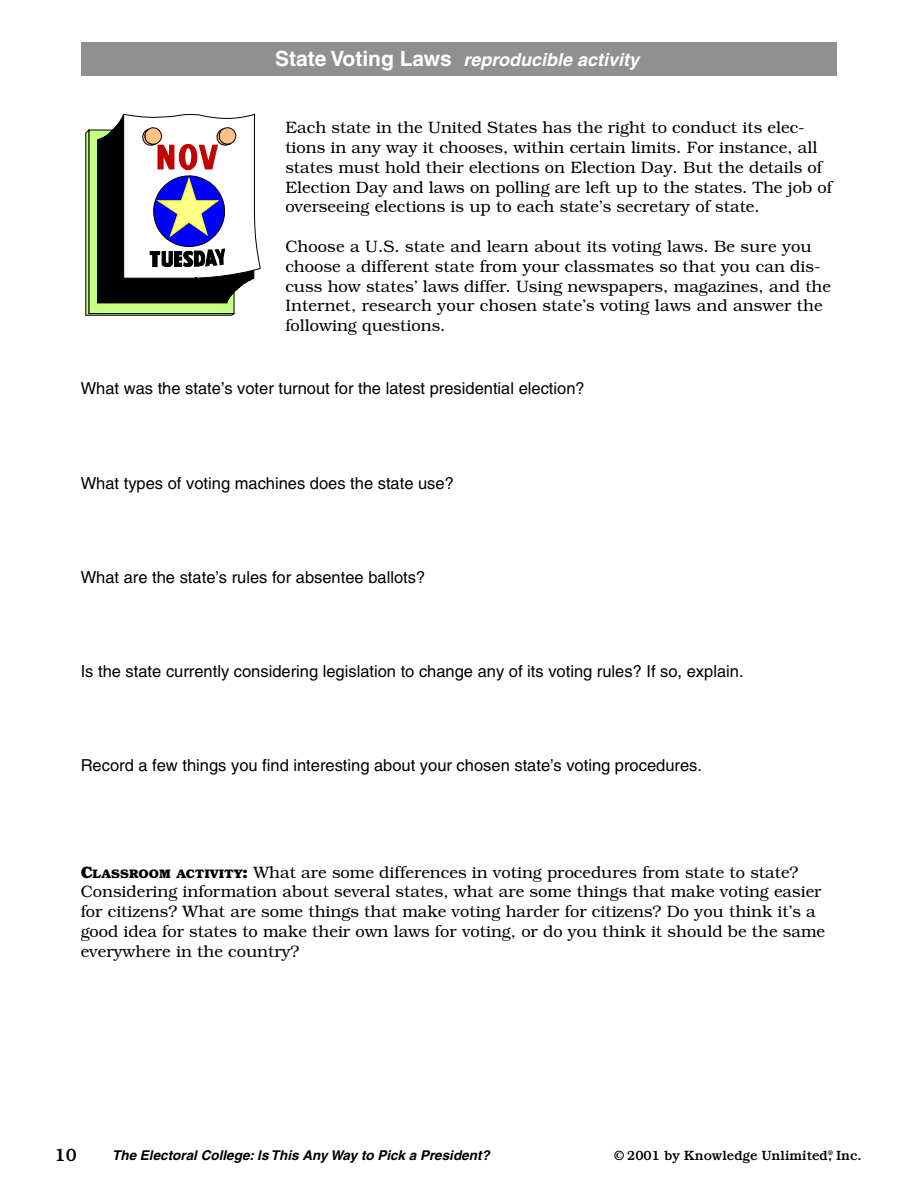
<style>
.page{position:relative;width:918px;height:1188px;background:#fff}
.page>*{position:absolute;margin:0;border:0;box-sizing:border-box;transform-origin:0 0}
.t1{font:italic 700 18px "Helvetica";color:#fff}
.t2{font:500 18px "Bookman";color:#000}
.t3{font:300 16.5px/19.8px "Bookman";color:#000}
.t4{font:16.5px "Helvetica";color:#000}
.t5{font:italic 700 13.5px "Helvetica";color:#000}
.t6{font:500 13.5px "Bookman";color:#000}
.s1{font-style:normal;font-size:21px}
.s2{font-weight:700}
.s3{font-weight:700;font-size:12.3px}
</style>
<div class="page">
<div style="left:81px;top:42px;width:756px;height:34px;background:#909090"></div>
<svg style="left:85px;top:113px;width:176px;height:203px"></svg>
<div style="left:185px;top:148px;width:6px;height:17px;background:#fff;border-radius:50%"></div>
<p class="t1" style="left:275px;top:53px;width:366px"><span class="s1">State Voting Laws</span> reproducible activity</p>
<p class="t3" style="left:285px;top:119px;width:548px">Each state in the United States has the right to conduct its elec&shy;tions in any way it chooses, within certain limits. For instance, all states must hold their elections on Election Day. But the details of Election Day and laws on polling are left up to the states. The job of overseeing elections is up to each state’s secretary of state.</p>
<p class="t3" style="left:285px;top:238px;width:547px">Choose a U.S. state and learn about its voting laws. Be sure you choose a different state from your classmates so that you can dis&shy;cuss how states’ laws differ. Using newspapers, magazines, and the Internet, research your chosen state’s voting laws and answer the following questions.</p>
<p class="t4" style="left:81px;top:383px;width:505px">What was the state’s voter turnout for the latest presidential election?</p>
<p class="t4" style="left:81px;top:477px;width:375px">What types of voting machines does the state use?</p>
<p class="t4" style="left:81px;top:571px;width:346px">What are the state’s rules for absentee ballots?</p>
<p class="t4" style="left:81px;top:665px;width:664px">Is the state currently considering legislation to change any of its voting rules? If so, explain.</p>
<p class="t4" style="left:81px;top:759px;width:623px">Record a few things you find interesting about your chosen state’s voting procedures.</p>
<p class="t3" style="left:81px;top:863px;width:746px"><span class="s2">C</span><span class="s3">LASSROOM ACTIVITY</span><span class="s2">:</span> What are some differences in voting procedures from state to state?<br>Considering information about several states, what are some things that make voting easier for citizens? What are some things that make voting harder for citizens? Do you think it’s a good idea for states to make their own laws for voting, or do you think it should be the same everywhere in the country?</p>
<p class="t2" style="left:55px;top:1148px;width:24px">10</p>
<p class="t5" style="left:112px;top:1150px;width:379px">The Electoral College: Is This Any Way to Pick a President?</p>
<p class="t6" style="left:614px;top:1151px;width:249px">© 2001 by Knowledge Unlimited<sup>®</sup>, Inc.</p>
</div>
